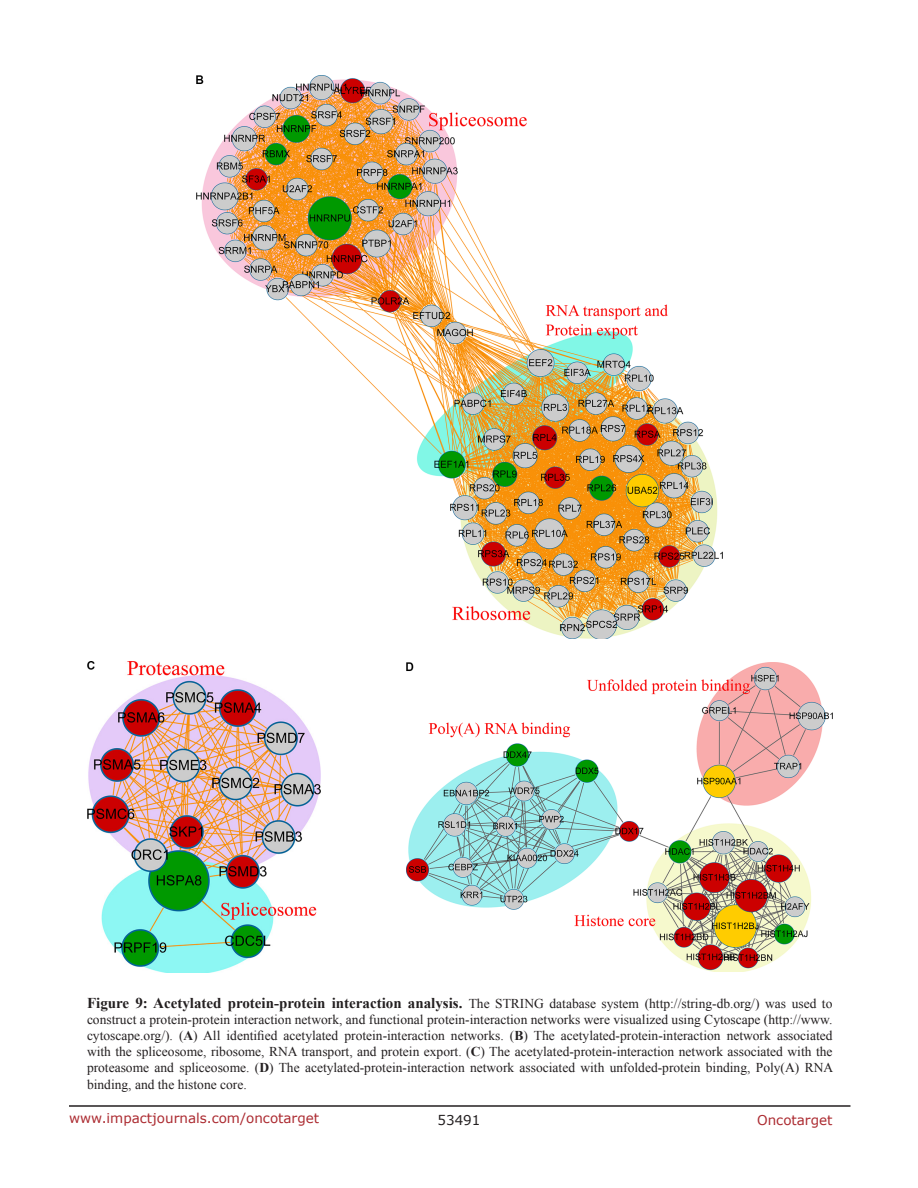
<style>
.page{position:relative;width:918px;height:1188px;background:#fff}
.page>*{position:absolute;margin:0;border:0;box-sizing:border-box;transform-origin:0 0}
.t1{font:13.5px/16.2px "Times New Roman";color:#231f20;text-align:justify}
.t2{font:13.5px "Verdana";color:#ac2b31}
.t3{font:13.5px "Verdana";color:#231f20}
.s1{font-weight:700;font-size:15px}
.s2{font-weight:700}
</style>
<div class="page">
<hr style="left:69px;top:1105px;width:781px;height:2px;background:#231f20">
<img style="left:197px;top:76px;width:526px;height:563px">
<img style="left:88px;top:661px;width:232px;height:311px">
<img style="left:406px;top:663px;width:426px;height:309px">
<p class="t1" style="left:87px;top:995px;width:748px"><span class="s1">Figure 9: Acetylated protein-protein interaction analysis.</span> The STRING database system (http://string-db.org/) was used to construct a protein-protein interaction network, and functional protein-interaction networks were visualized using Cytoscape (http://www. cytoscape.org/). (<span class="s2">A</span>) All identified acetylated protein-interaction networks. (<span class="s2">B</span>) The acetylated-protein-interaction network associated with the spliceosome, ribosome, RNA transport, and protein export. (<span class="s2">C</span>) The acetylated-protein-interaction network associated with the proteasome and spliceosome. (<span class="s2">D</span>) The acetylated-protein-interaction network associated with unfolded-protein binding, Poly(A) RNA binding, and the histone core.</p>
<p class="t2" style="left:69px;top:1109px;width:252px">www.impactjournals.com/oncotarget</p>
<p class="t3" style="left:438px;top:1111px;width:44px">53491</p>
<p class="t2" style="left:757px;top:1111px;width:77px">Oncotarget</p>
</div>
